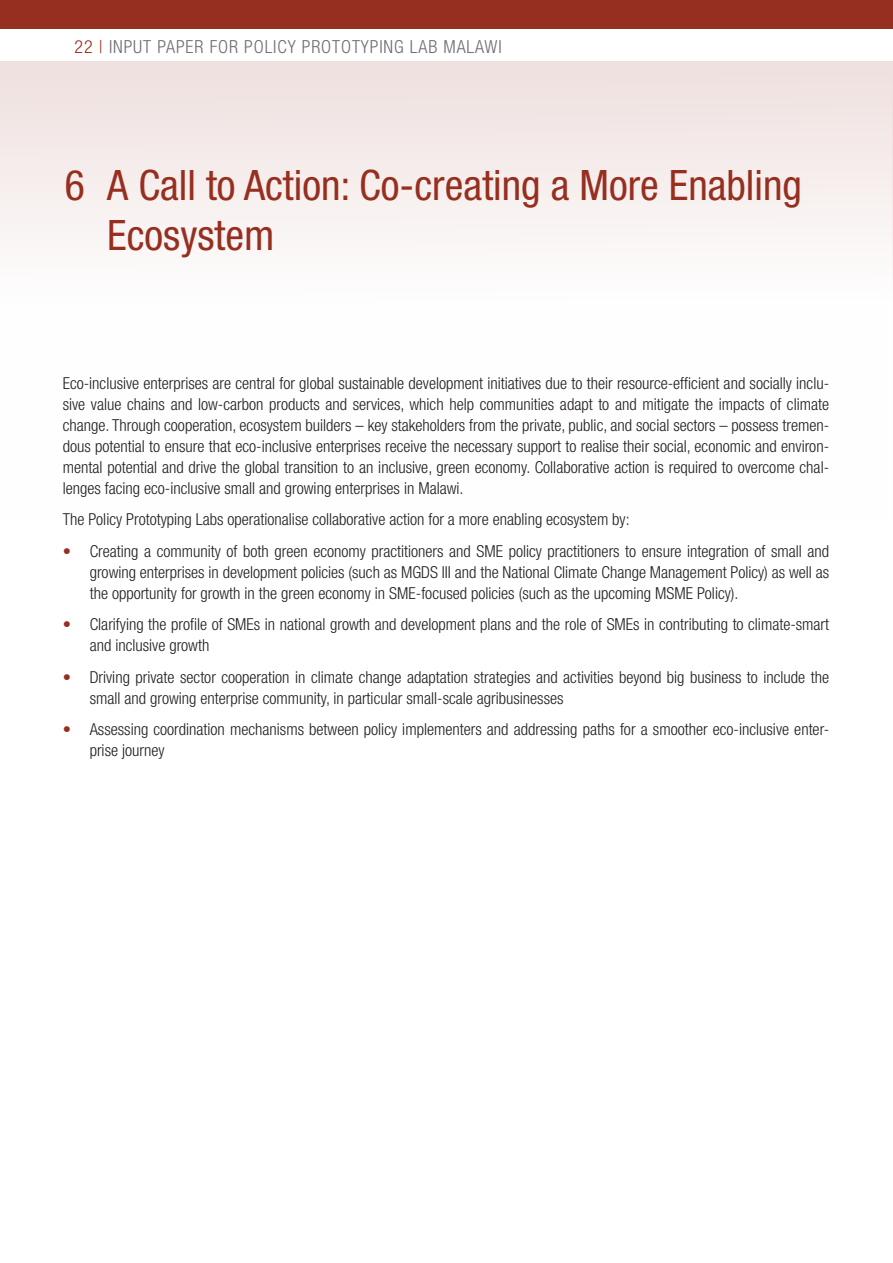
<style>
.page{position:relative;width:893px;height:1263px;background:#fff}
.page>*{position:absolute;margin:0;border:0;box-sizing:border-box;transform-origin:0 0}
.t1{font:condensed 42px/50.4px "Helvetica Neue LT Std";color:#972f20}
.t2{font:300 condensed 18px "Helvetica Neue LT Std";letter-spacing:.05em;color:#6c6d70}
.p_text{font:300 condensed 16.5px/21px "Helvetica Neue LT Std";color:#231f20}
.s1{color:#972f20}
.s2{font-stretch:normal;color:#972f20}
</style>
<div class="page">
<div style="left:0;top:0;width:893px;height:29px;background:#972f20"></div>
<div style="left:0;top:62px;width:893px;height:458px;background:linear-gradient(to bottom,#f2e6e5,#fff)"></div>
<hr style="left:891px;top:62px;width:2px;height:458px;background:#efe1df">
<p class="t2" style="left:75px;top:36px;width:429px"><span class="s1">22 |</span> INPUT PAPER FOR POLICY PROTOTYPING LAB MALAWI</p>
<h1 class="t1" style="left:107px;top:160px;width:696px;text-indent:-43px">6 A Call to Action: Co-creating a More Enabling<br>Ecosystem</h1>
<p class="p_text" style="left:63px;top:372px;width:768px;text-align:justify">Eco-inclusive enterprises are central for global sustainable development initiatives due to their resource-efficient and socially inclu&shy;sive value chains and low-carbon products and services, which help communities adapt to and mitigate the impacts of climate change. Through cooperation, ecosystem builders – key stakeholders from the private, public, and social sectors – possess tremen&shy;dous potential to ensure that eco-inclusive enterprises receive the necessary support to realise their social, economic and environ&shy;mental potential and drive the global transition to an inclusive, green economy. Collaborative action is required to overcome chal&shy;lenges facing eco-inclusive small and growing enterprises in Malawi.</p>
<p class="p_text" style="left:63px;top:509px;width:568px">The Policy Prototyping Labs operationalise collaborative action for a more enabling ecosystem by:</p>
<p class="p_text" style="left:90px;top:540px;width:741px;text-align:justify;text-indent:-27px"><span class="s2">•</span> Creating a community of both green economy practitioners and SME policy practitioners to ensure integration of small and growing enterprises in development policies (such as MGDS III and the National Climate Change Management Policy) as well as the opportunity for growth in the green economy in SME-focused policies (such as the upcoming MSME Policy).</p>
<p class="p_text" style="left:90px;top:614px;width:741px;text-indent:-27px"><span class="s2">•</span> Clarifying the profile of SMEs in national growth and development plans and the role of SMEs in contributing to climate-smart and inclusive growth</p>
<p class="p_text" style="left:90px;top:666px;width:741px;text-indent:-27px"><span class="s2">•</span> Driving private sector cooperation in climate change adaptation strategies and activities beyond big business to include the small and growing enterprise community, in particular small-scale agribusinesses</p>
<p class="p_text" style="left:90px;top:719px;width:741px;text-indent:-27px"><span class="s2">•</span> Assessing coordination mechanisms between policy implementers and addressing paths for a smoother eco-inclusive enter&shy;prise journey</p>
</div>
